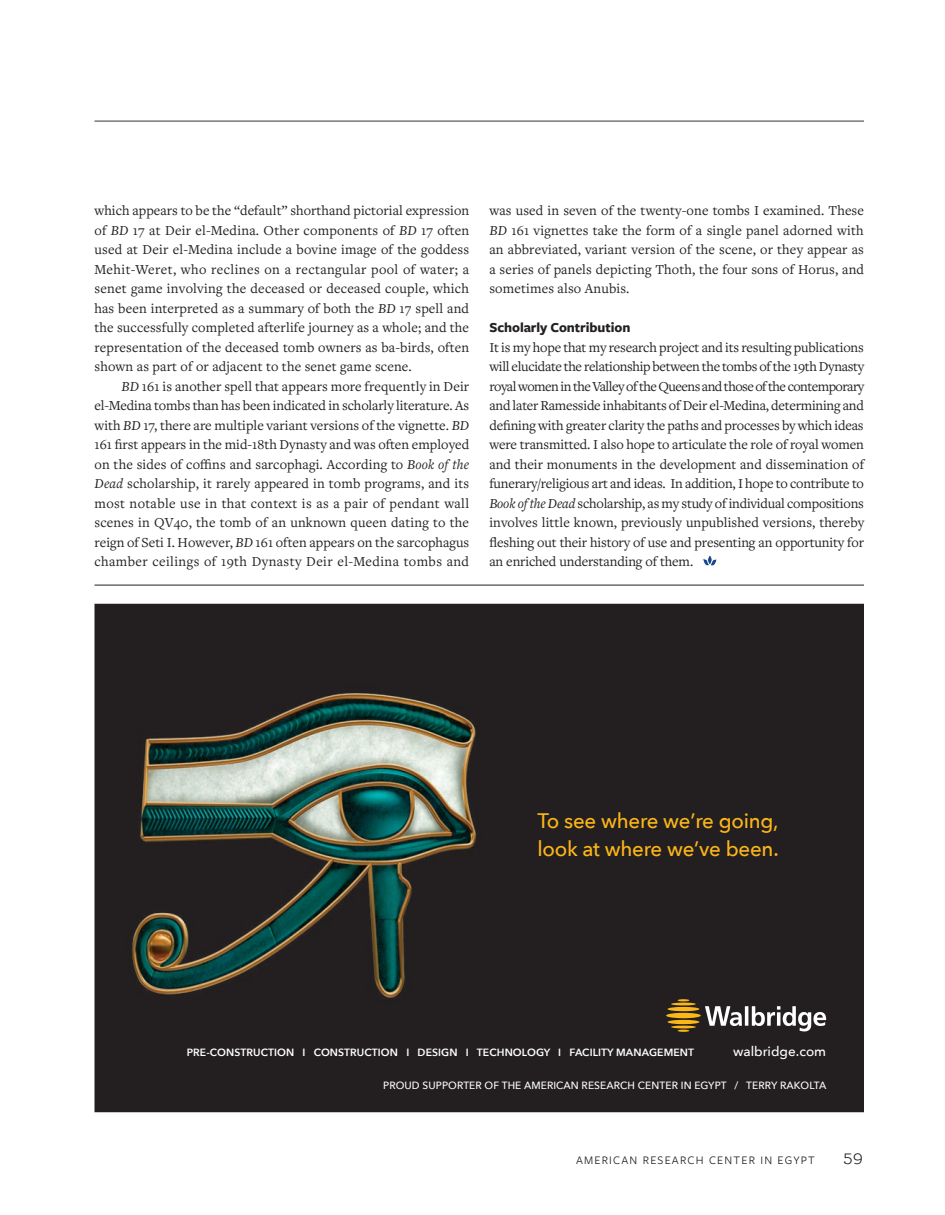
<style>
.page{position:relative;width:945px;height:1215px;background:#fff}
.page>*{position:absolute;margin:0;border:0;box-sizing:border-box;transform-origin:0 0}
.t1{font:500 21px/27.8px "Avenir Next";letter-spacing:-.01em;color:#fcb619}
.t2{font:300 16.5px "Ernestine Pro";color:#231f20}
.t3{font:14.25px/19.5px "Freight Text Pro";letter-spacing:.01em;color:#231f20;text-align:justify}
.t4{font:700 14.25px "Freight Sans Pro";letter-spacing:-.005em;color:#231f20}
.t5{font:500 13.5px "Avenir Next";color:#fff}
.t6{font:12px "Freight Sans Pro";letter-spacing:.1em;color:#231f20}
.t7{font:600 10.5px "Avenir Next";letter-spacing:.01em;color:#fff}
.t8{font:500 10.5px "Avenir Next";letter-spacing:.01em;color:#fff}
.s1{font-style:italic}
</style>
<div class="page">
<svg style="left:702px;top:555px;width:15px;height:11px"></svg>
<hr style="left:94px;top:120px;width:770px;height:2px;background:#76787b">
<div style="left:94px;top:604px;width:770px;height:508px;background:#231f20"></div>
<img style="left:126px;top:684px;width:358px;height:321px">
<svg style="left:666px;top:999px;width:160px;height:33px;background:#655c4d"></svg>
<hr style="left:94px;top:585px;width:770px;height:1px;background:#231f20">
<p class="t3" style="left:94px;top:200px;width:376px">which appears to be the “default” shorthand pictorial expression of <span class="s1">BD</span> 17 at Deir el-Medina. Other components of <span class="s1">BD</span> 17 often used at Deir el-Medina include a bovine image of the goddess Mehit-Weret, who reclines on a rectangular pool of water; a senet game involving the deceased or deceased couple, which has been interpreted as a summary of both the <span class="s1">BD</span> 17 spell and the successfully completed afterlife journey as a whole; and the representation of the deceased tomb owners as ba-birds, often shown as part of or adjacent to the senet game scene.</p>
<p class="t3" style="left:94px;top:376px;width:376px;text-indent:27px"><span class="s1">BD</span> 161 is another spell that appears more frequently in Deir el-Medina tombs than has been indicated in scholarly literature. As with <span class="s1">BD</span> 17, there are multiple variant versions of the vignette. <span class="s1">BD </span>161 first appears in the mid-18th Dynasty and was often employed on the sides of coffins and sarcophagi. According to <span class="s1">Book ofthe Dead</span> scholarship, it rarely appeared in tomb programs, and its most notable use in that context is as a pair of pendant wall scenes in QV40, the tomb of an unknown queen dating to the reign of Seti I. However, <span class="s1">BD</span> 161 often appears on the sarcophagus chamber ceilings of 19th Dynasty Deir el-Medina tombs and</p>
<p class="t3" style="left:489px;top:200px;width:376px">was used in seven of the twenty-one tombs I examined. These <span class="s1">BD</span> 161 vignettes take the form of a single panel adorned with an abbreviated, variant version of the scene, or they appear as a series of panels depicting Thoth, the four sons of Horus, and sometimes also Anubis.</p>
<p class="t4" style="left:489px;top:318px;width:143px">Scholarly Contribution</p>
<p class="t3" style="left:489px;top:337px;width:376px">It is my hope that my research project and its resulting publications will elucidate the relationship between the tombs of the 19th Dynasty royal women in the Valley of the Queens and those of the contemporary and later Ramesside inhabitants of Deir el-Medina, determining and defining with greater clarity the paths and processes by which ideas were transmitted. I also hope to articulate the role of royal women and their monuments in the development and dissemination of funerary/religious art and ideas. In addition, I hope to contribute to <span class="s1">Book ofthe Dead</span> scholarship, as my study of individual compositions involves little known, previously unpublished versions, thereby fleshing out their history of use and presenting an opportunity for an enriched understanding of them.</p>
<h1 class="t1" style="left:537px;top:806px;width:243px">To see where we’re going, look at where we’ve been.</h1>
<p class="t7" style="left:187px;top:1043px;width:509px">PRE-CONSTRUCTION I CONSTRUCTION I DESIGN I TECHNOLOGY I FACILITY MANAGEMENT</p>
<p class="t5" style="left:733px;top:1040px;width:95px">walbridge.com</p>
<p class="t8" style="left:383px;top:1076px;width:445px">PROUD SUPPORTER OF THE AMERICAN RESEARCH CENTER IN EGYPT / TERRY RAKOLTA</p>
<p class="t6" style="left:576px;top:1152px;width:240px">AMERICAN RESEARCH CENTER IN EGYPT</p>
<p class="t2" style="left:843px;top:1149px;width:22px">59</p>
</div>
